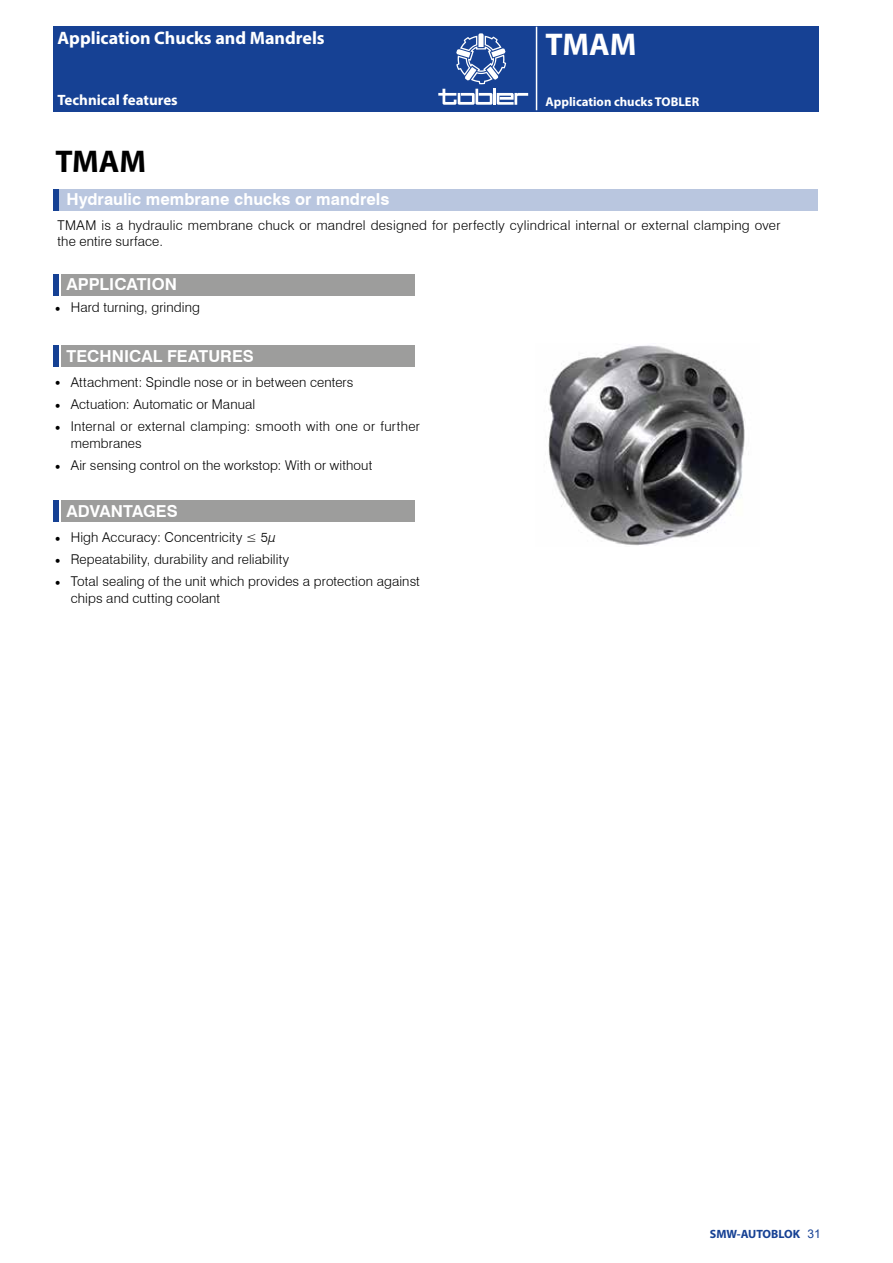
<style>
.page{position:relative;width:893px;height:1263px;background:#fff}
.page>*{position:absolute;margin:0;border:0;box-sizing:border-box;transform-origin:0 0}
.t1{font:700 31.5px "Myriad Pro";color:#fff}
.t2{font:700 31.5px "Myriad Pro";color:#000}
.t3{font:700 18px "Myriad Pro";color:#fff}
.t4{font:700 16.5px "Swiss 721 BT";letter-spacing:.005em;color:#fff}
.t5{font:700 15px "Myriad Pro";color:#fff}
.t6{font:300 13.5px/16.5px "Swiss 721 BT";letter-spacing:.01em;color:#000}
.t7{font:700 12.75px "Myriad Pro";color:#fff}
.t8{font:700 12px "Myriad Pro";color:#164194}
.s1{font-family:"Arial";font-weight:400}
</style>
<div class="page">
<div style="left:54px;top:27px;width:765px;height:85px;background:#164194"></div>
<hr style="left:536px;top:27px;width:1px;height:83px;background:#fff">
<div style="left:54px;top:190px;width:764px;height:21px;background:#b9c6df"></div>
<div style="left:54px;top:190px;width:5px;height:21px;background:#164194"></div>
<div style="left:54px;top:274px;width:361px;height:21px;background:#9d9d9c"></div>
<div style="left:54px;top:345px;width:361px;height:22px;background:#9d9d9c"></div>
<div style="left:54px;top:500px;width:361px;height:21px;background:#9d9d9c"></div>
<div style="left:54px;top:274px;width:5px;height:21px;background:#164194"></div>
<div style="left:54px;top:345px;width:5px;height:22px;background:#164194"></div>
<div style="left:54px;top:500px;width:5px;height:21px;background:#164194"></div>
<svg style="left:59px;top:274px;width:1px;height:21px"></svg>
<svg style="left:59px;top:345px;width:1px;height:22px"></svg>
<svg style="left:59px;top:500px;width:1px;height:21px"></svg>
<img style="left:548px;top:345px;width:197px;height:201px">
<svg style="left:438px;top:33px;width:90px;height:72px"></svg>
<h2 class="t3" style="left:58px;top:26px;width:269px">Application Chucks and Mandrels</h2>
<p class="t5" style="left:58px;top:90px;width:122px">Technical features</p>
<h1 class="t2" style="left:56px;top:141px;width:92px">TMAM</h1>
<p class="t4" style="left:67px;top:189px;width:325px">Hydraulic membrane chucks or mandrels</p>
<h1 class="t1" style="left:545px;top:23px;width:93px">TMAM</h1>
<p class="t7" style="left:545px;top:93px;width:155px">Application chucks TOBLER</p>
<p class="t6" style="left:58px;top:216px;width:724px">TMAM is a hydraulic membrane chuck or mandrel designed for perfectly cylindrical internal or external clamping over the entire surface.</p>
<p class="t4" style="left:67px;top:274px;width:112px">APPLICATION</p>
<p class="t6" style="left:54px;top:299px;width:148px">• Hard turning, grinding</p>
<p class="t4" style="left:67px;top:346px;width:189px">TECHNICAL FEATURES</p>
<p class="t6" style="left:54px;top:373px;width:301px">• Attachment: Spindle nose or in between centers</p>
<p class="t6" style="left:54px;top:396px;width:203px">• Actuation: Automatic or Manual</p>
<p class="t6" style="left:71px;top:418px;width:351px;text-indent:-17px">• Internal or external clamping: smooth with one or further membranes</p>
<p class="t6" style="left:54px;top:457px;width:320px">• Air sensing control on the workstop: With or without</p>
<p class="t4" style="left:67px;top:501px;width:113px">ADVANTAGES</p>
<p class="t6" style="left:54px;top:529px;width:223px">• High Accuracy: Concentricity ≤ 5μ</p>
<p class="t6" style="left:54px;top:551px;width:237px">• Repeatability, durability and reliability</p>
<p class="t6" style="left:71px;top:573px;width:351px;text-indent:-17px">• Total sealing of the unit which provides a protection against chips and cutting coolant</p>
<p class="t8" style="left:710px;top:1226px;width:112px">SMW-AUTOBLOK <span class="s1">31</span></p>
</div>
